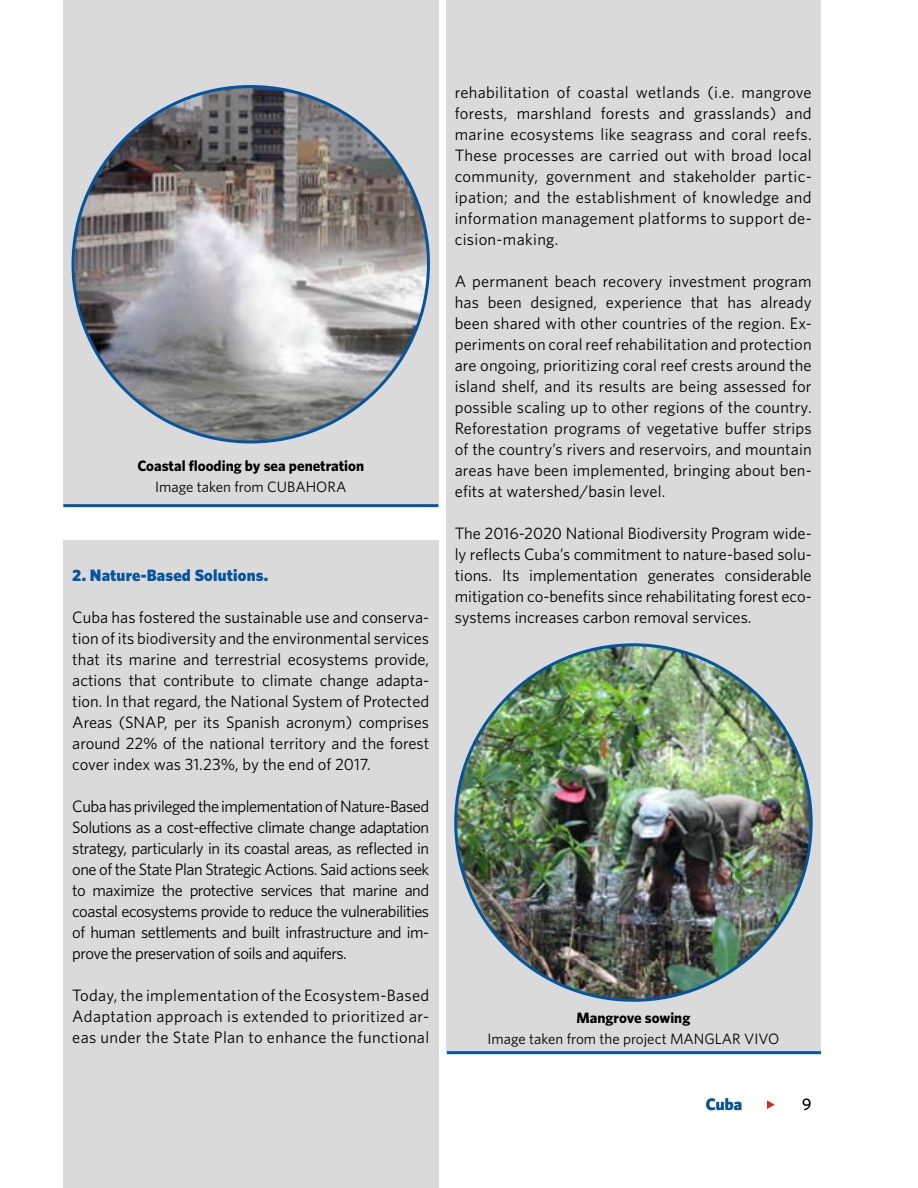
<style>
.page{position:relative;width:918px;height:1188px;background:#fff}
.page>*{position:absolute;margin:0;border:0;box-sizing:border-box;transform-origin:0 0}
.t1{font:16.5px/21px "Whitney";color:#000;text-align:justify}
.t2{font:900 16.5px "Whitney";letter-spacing:.01em;color:#0355a0}
.t3{font:700 16.5px "Whitney";color:#0355a0}
.t4{font:15px "Whitney";color:#000}
.t5{font:700 15px "Whitney";color:#000}
</style>
<div class="page">
<div style="left:447px;top:0;width:374px;height:1053px;background:#dadada"></div>
<div style="left:63px;top:0;width:375px;height:506px;background:#dadada"></div>
<div style="left:63px;top:540px;width:375px;height:648px;background:#dadada"></div>
<svg style="left:767px;top:1101px;width:7px;height:8px"></svg>
<hr style="left:63px;top:504px;width:375px;height:3px;background:#0355a0">
<img style="left:73px;top:87px;width:355px;height:355px;border-radius:178px">
<hr style="left:447px;top:1051px;width:374px;height:3px;background:#0355a0">
<img style="left:456px;top:645px;width:355px;height:355px;border-radius:178px">
<p class="t5" style="left:137px;top:457px;width:228px">Coastal flooding by sea penetration</p>
<p class="t4" style="left:155px;top:478px;width:193px">Image taken from CUBAHORA</p>
<p class="t2" style="left:72px;top:565px;width:197px">2. Nature-Based Solutions.</p>
<p class="t1" style="left:72px;top:607px;width:358px">Cuba has fostered the sustainable use and conserva&shy;tion of its biodiversity and the environmental services that its marine and terrestrial ecosystems provide, actions that contribute to climate change adapta&shy;tion. In that regard, the National System of Protected Areas (SNAP, per its Spanish acronym) comprises around 22% of the national territory and the forest cover index was 31.23%, by the end of 2017.</p>
<p class="t1" style="left:72px;top:796px;width:359px">Cuba has privileged the implementation of Nature-Based Solutions as a cost-effective climate change adaptation strategy, particularly in its coastal areas, as reflected in one of the State Plan Strategic Actions. Said actions seek to maximize the protective services that marine and coastal ecosystems provide to reduce the vulnerabilities of human settlements and built infrastructure and im&shy;prove the preservation of soils and aquifers.</p>
<p class="t1" style="left:72px;top:985px;width:358px">Today, the implementation of the Ecosystem-Based Adaptation approach is extended to prioritized ar&shy;eas under the State Plan to enhance the functional</p>
<p class="t1" style="left:455px;top:82px;width:358px">rehabilitation of coastal wetlands (i.e. mangrove forests, marshland forests and grasslands) and marine ecosystems like seagrass and coral reefs.<br>These processes are carried out with broad local community, government and stakeholder partic&shy;ipation; and the establishment of knowledge and information management platforms to support de&shy;cision-making.</p>
<p class="t1" style="left:455px;top:271px;width:358px">A permanent beach recovery investment program has been designed, experience that has already been shared with other countries of the region. Ex&shy;periments on coral reef rehabilitation and protection are ongoing, prioritizing coral reef crests around the island shelf, and its results are being assessed for possible scaling up to other regions of the country.<br>Reforestation programs of vegetative buffer strips of the country’s rivers and reservoirs, and mountain areas have been implemented, bringing about ben&shy;efits at watershed/basin level.</p>
<p class="t1" style="left:455px;top:523px;width:358px">The 2016-2020 National Biodiversity Program wide&shy;ly reflects Cuba’s commitment to nature-based solu&shy;tions. Its implementation generates considerable mitigation co-benefits since rehabilitating forest eco&shy;systems increases carbon removal services.</p>
<p class="t5" style="left:577px;top:1009px;width:115px">Mangrove sowing</p>
<p class="t4" style="left:487px;top:1030px;width:293px">Image taken from the project MANGLAR VIVO</p>
<p class="t3" style="left:706px;top:1094px;width:38px">Cuba</p>
<p class="t1" style="left:802px;top:1093px;width:11px">9</p>
</div>
